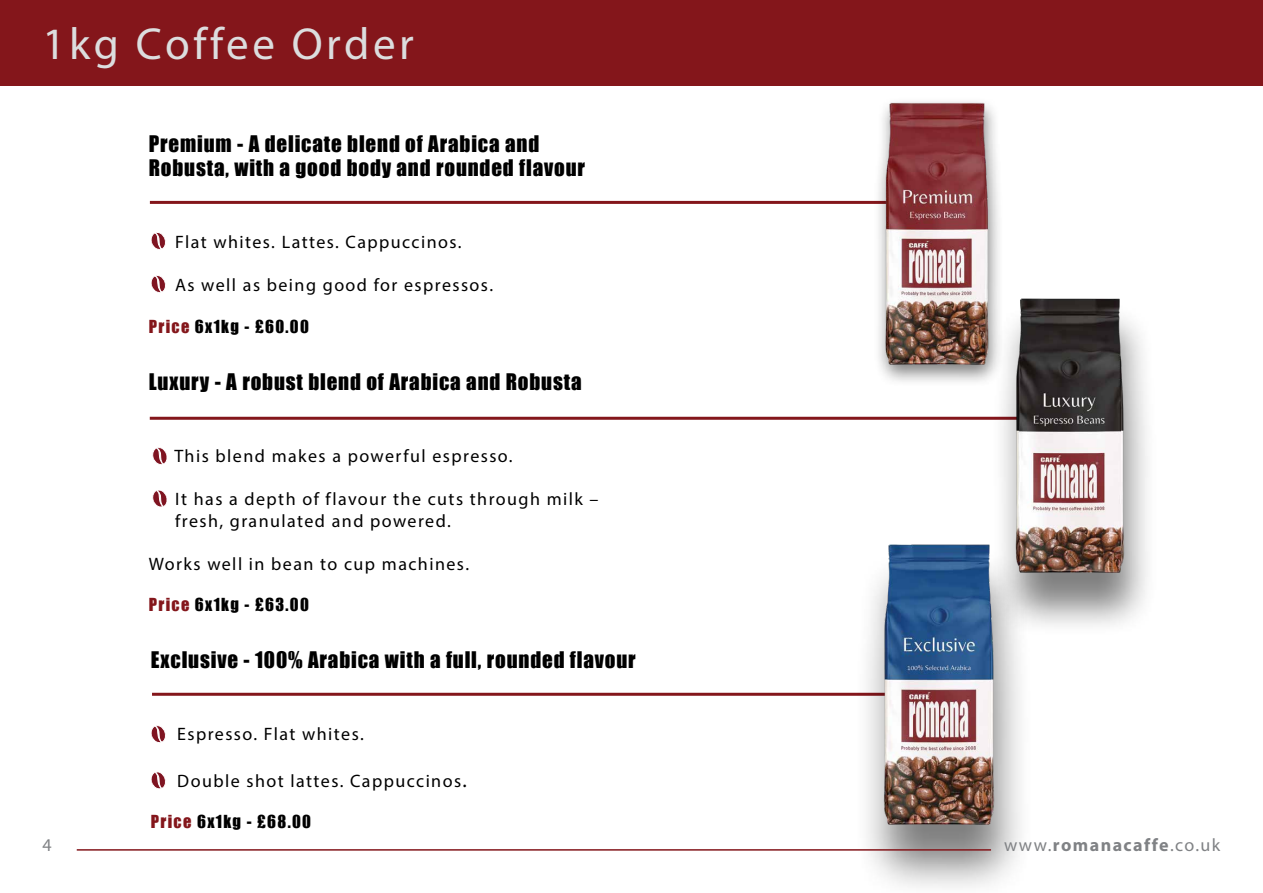
<style>
.page{position:relative;width:1263px;height:893px;background:#fff}
.page>*{position:absolute;margin:0;border:0;box-sizing:border-box;transform-origin:0 0}
.t1{font:45px "Myriad Pro";letter-spacing:.08em;color:#dcddde}
.t2{font:21px/24px "Impact";letter-spacing:.04em;color:#000}
.t3{font:18px/21.6px "Myriad Pro";letter-spacing:.08em;color:#000}
.t4{font:700 18px "Myriad Pro";letter-spacing:.08em;color:#808285}
.t5{font:18px "Myriad Pro";color:#808285}
.t6{font:16.5px "Impact";letter-spacing:.08em;color:#000}
.s1{color:#84161b}
.s2{font-size:21px}
.s3{font-weight:400}
</style>
<div class="page">
<div style="left:0;top:0;width:1263px;height:85px;background:#84161b"></div>
<svg style="left:151px;top:232px;width:15px;height:18px"></svg>
<svg style="left:151px;top:275px;width:15px;height:18px"></svg>
<hr style="left:150px;top:201px;width:760px;height:3px;background:#84161b">
<div style="left:873px;top:96px;width:132px;height:292px;background:#000;opacity:.5"></div>
<img style="left:838px;top:85px;width:192px;height:292px">
<svg style="left:151px;top:725px;width:15px;height:18px"></svg>
<svg style="left:151px;top:772px;width:15px;height:17px"></svg>
<hr style="left:152px;top:693px;width:758px;height:3px;background:#84161b">
<svg style="left:152px;top:447px;width:15px;height:18px"></svg>
<svg style="left:152px;top:490px;width:15px;height:17px"></svg>
<hr style="left:150px;top:417px;width:874px;height:3px;background:#84161b">
<div style="left:990px;top:302px;width:169px;height:335px;background:#000;opacity:.5"></div>
<img style="left:1003px;top:294px;width:136px;height:285px">
<div style="left:853px;top:549px;width:181px;height:344px;background:#000;opacity:.5"></div>
<img style="left:772px;top:520px;width:334px;height:332px">
<hr style="left:77px;top:849px;width:914px;height:2px;background:#84161b">
<h1 class="t1" style="left:43px;top:16px;width:373px">1kg Coffee Order</h1>
<p class="t2" style="left:149px;top:131px;width:438px">Premium - A delicate blend of Arabica and<br>Robusta, with a good body and rounded flavour</p>
<p class="t3" style="left:175px;top:231px;width:288px">Flat whites. Lattes. Cappuccinos.</p>
<p class="t3" style="left:175px;top:274px;width:319px">As well as being good for espressos.</p>
<p class="t6" style="left:149px;top:314px;width:162px"><span class="s1">Price</span> 6x1kg - £60.00</p>
<p class="t2" style="left:149px;top:369px;width:434px">Luxury - A robust blend of Arabica and Robusta</p>
<p class="t3" style="left:174px;top:445px;width:340px">This blend makes a powerful espresso.</p>
<p class="t3" style="left:175px;top:488px;width:425px">It has a depth of flavour the cuts through milk – fresh, granulated and powered.</p>
<p class="t3" style="left:149px;top:553px;width:322px">Works well in bean to cup machines.</p>
<p class="t6" style="left:149px;top:592px;width:162px"><span class="s1">Price</span> 6x1kg - £63.00</p>
<p class="t2" style="left:151px;top:647px;width:486px">Exclusive - 100% Arabica with a full, rounded flavour</p>
<p class="t3" style="left:177px;top:723px;width:188px">Espresso. Flat whites.</p>
<p class="t3" style="left:177px;top:770px;width:291px">Double shot lattes. Cappuccinos<span class="s2">.</span></p>
<p class="t6" style="left:151px;top:809px;width:162px"><span class="s1">Price</span> 6x1kg - £68.00</p>
<p class="t5" style="left:43px;top:833px;width:11px">4</p>
<p class="t4" style="left:1004px;top:833px;width:218px"><span class="s3">www.</span>romanacaffe<span class="s3">.co.uk</span></p>
</div>
